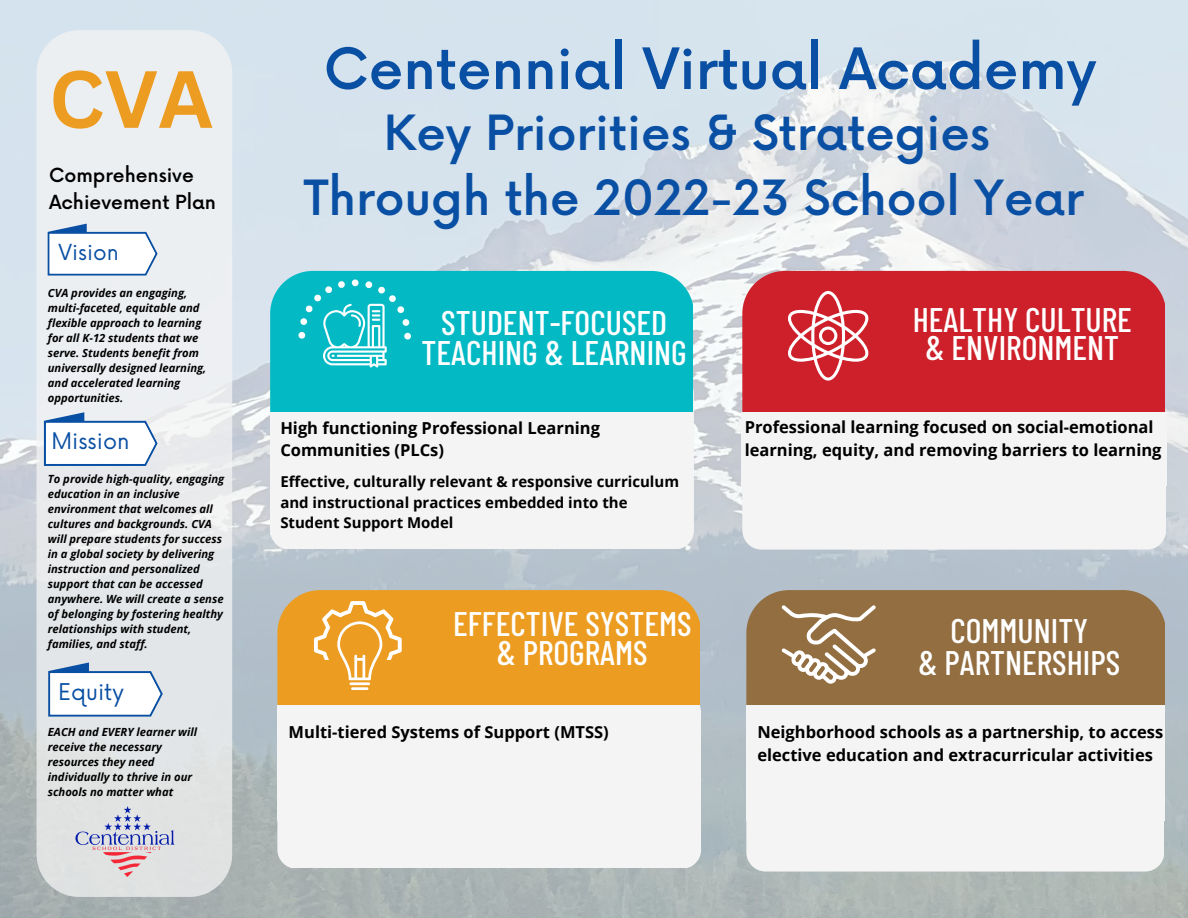
<style>
.page{position:relative;width:1188px;height:918px;background:#fff}
.page>*{position:absolute;margin:0;border:0;box-sizing:border-box;transform-origin:0 0}
.t1{font:700 79.2px "Canva Sans";color:#ec9c21}
.t2{font:500 55.5px "Now";color:#094fa3}
.t3{font:500 47.25px/65.4px "Now";color:#094fa3;text-align:center}
.t4{font:500 34.05px/32.4px "Barlow Condensed";color:#fff;text-align:center}
.t5{font:22.5px "Now";color:#094fa3}
.t6{font:22.35px "Now";color:#094fa3}
.t7{font:21.6px "Now";color:#094fa3}
.t8{font:500 18.9px/26.7px "Now";color:#000}
.t9{font:700 16.5px/22.5px "Open Sans";color:#000}
.t10{font:700 15px/20.7px "Open Sans";color:#000}
.t11{font:italic 700 11.25px/15px "Open Sans";color:#000}
</style>
<div class="page">
<img style="left:0;top:0;width:1188px;height:918px">
<div style="left:37px;top:30px;width:195px;height:867px;background:#ecedee;border-radius:43px"></div>
<img style="left:76px;top:807px;width:99px;height:69px">
<svg style="left:48px;top:224px;width:110px;height:52px"></svg>
<svg style="left:44px;top:412px;width:114px;height:54px"></svg>
<svg style="left:48px;top:662px;width:115px;height:55px"></svg>
<div style="left:270px;top:374px;width:424px;height:175px;background:#f4f4f4;border-radius:19px"></div>
<div style="left:270px;top:271px;width:422px;height:225px;background:#03bac4;border-radius:43px"></div>
<div style="left:270px;top:412px;width:422px;height:122px;background:#f4f4f4"></div>
<svg style="left:280px;top:279px;width:131px;height:89px"></svg>
<div style="left:742px;top:271px;width:423px;height:225px;background:#ce202a;border-radius:43px"></div>
<div style="left:742px;top:419px;width:424px;height:131px;background:#f4f4f4;border-radius:19px"></div>
<div style="left:741px;top:412px;width:425px;height:73px;background:#f4f4f4"></div>
<svg style="left:788px;top:291px;width:81px;height:90px"></svg>
<div style="left:746px;top:590px;width:419px;height:165px;background:#926e41;border-radius:43px"></div>
<div style="left:746px;top:726px;width:418px;height:145px;background:#f4f4f4;border-radius:19px"></div>
<svg style="left:781px;top:605px;width:95px;height:79px"></svg>
<div style="left:746px;top:705px;width:419px;height:115px;background:#f4f4f4"></div>
<div style="left:277px;top:694px;width:424px;height:174px;background:#f4f4f4;border-radius:19px"></div>
<div style="left:277px;top:590px;width:423px;height:225px;background:#ec9c21;border-radius:43px"></div>
<div style="left:277px;top:705px;width:423px;height:115px;background:#f4f4f4"></div>
<svg style="left:314px;top:601px;width:88px;height:89px"></svg>
<h1 class="t1" style="left:49px;top:43px;width:166px">CVA</h1>
<h3 class="t8" style="left:49px;top:163px;width:168px">Comprehensive<br>Achievement Plan</h3>
<h3 class="t7" style="left:59px;top:240px;width:62px">Vision</h3>
<p class="t11" style="left:48px;top:285px;width:160px">CVA provides an engaging, multi-faceted, equitable and flexible approach to learning for all K-12 students that we serve. Students benefit from universally designed learning, and accelerated learning opportunities.</p>
<h3 class="t6" style="left:52px;top:428px;width:80px">Mission</h3>
<p class="t11" style="left:48px;top:472px;width:178px">To provide high-quality, engaging education in an inclusive environment that welcomes all cultures and backgrounds. CVA will prepare students for success in a global society by delivering instruction and personalized support that can be accessed anywhere. We will create a sense of belonging by fostering healthy relationships with student, families, and staff.</p>
<h3 class="t5" style="left:58px;top:679px;width:67px">Equity</h3>
<p class="t11" style="left:48px;top:724px;width:151px">EACH and EVERY learner will receive the necessary resources they need individually to thrive in our schools no matter what</p>
<h2 class="t2" style="left:324px;top:39px;width:774px">Centennial Virtual Academy</h2>
<h3 class="t3" style="left:304px;top:103px;width:782px">Key Priorities &amp; Strategies<br>Through the 2022-23 School Year</h3>
<h3 class="t4" style="left:441px;top:305px;width:227px">STUDENT-FOCUSED</h3>
<h3 class="t4" style="left:913px;top:302px;width:221px">HEALTHY CULTURE</h3>
<h3 class="t4" style="left:422px;top:336px;width:267px">TEACHING &amp; LEARNING</h3>
<h3 class="t4" style="left:925px;top:330px;width:195px">&amp; ENVIRONMENT</h3>
<h3 class="t9" style="left:280px;top:416px;width:321px">High functioning Professional Learning<br>Communities (PLCs)</h3>
<h3 class="t10" style="left:280px;top:471px;width:400px">Effective, culturally relevant &amp; responsive curriculum and instructional practices embedded into the<br>Student Support Model</h3>
<h3 class="t4" style="left:453px;top:607px;width:240px;line-height:29.7px">EFFECTIVE SYSTEMS &amp; PROGRAMS</h3>
<h3 class="t9" style="left:289px;top:721px;width:322px">Multi-tiered Systems of Support (MTSS)</h3>
<h3 class="t9" style="left:745px;top:416px;width:418px">Professional learning focused on social-emotional learning, equity, and removing barriers to learning</h3>
<h3 class="t4" style="left:919px;top:613px;width:203px">COMMUNITY<br>&amp; PARTNERSHIPS</h3>
<h3 class="t9" style="left:757px;top:721px;width:407px">Neighborhood schools as a partnership, to access elective education and extracurricular activities</h3>
</div>
